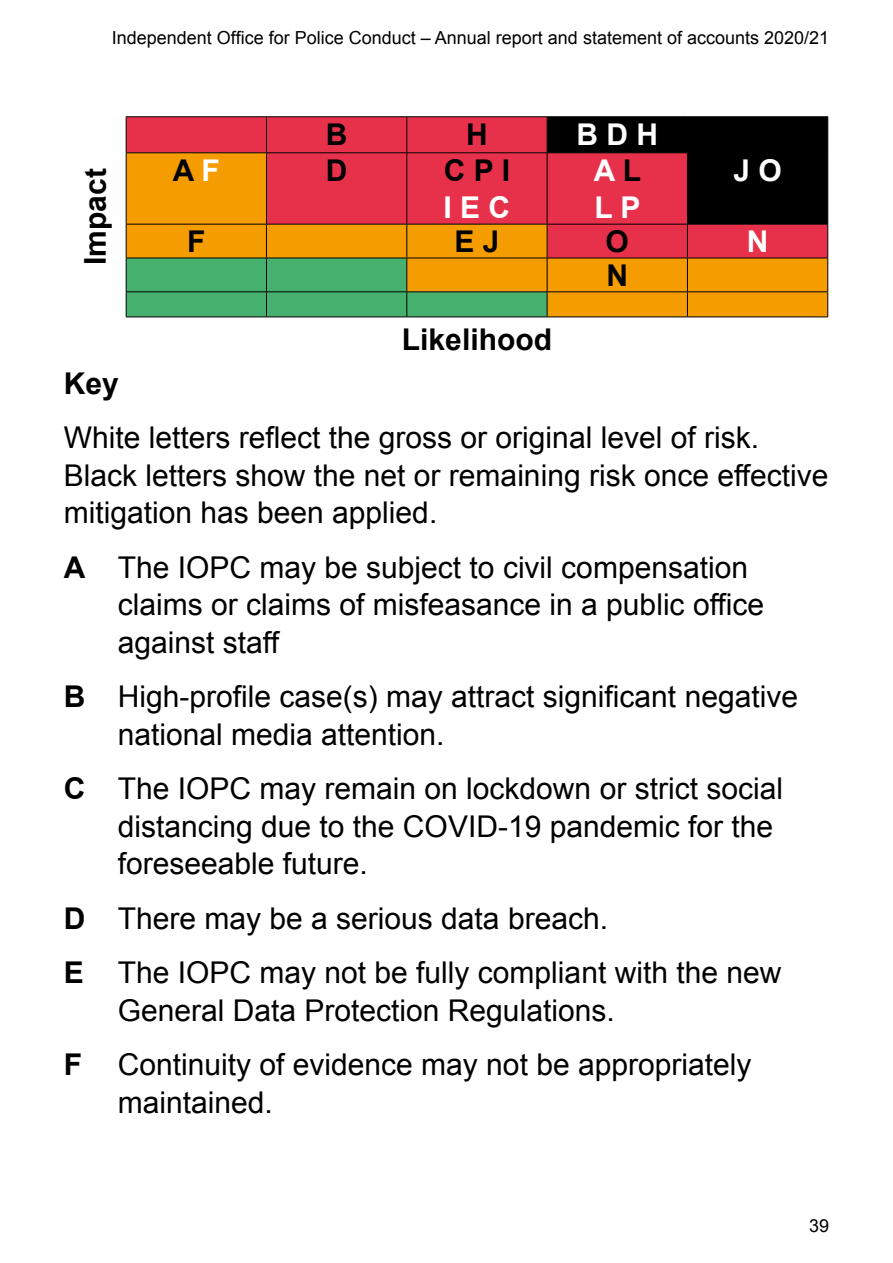
<style>
.page{position:relative;width:893px;height:1263px;background:#fff}
.page>*{position:absolute;margin:0;border:0;box-sizing:border-box;transform-origin:0 0}
.Body_Text{font:30px/37.5px "Arial";color:#000}
.Body_Text-2{font:700 30px/37.5px "Arial";color:#000}
.Body_Text-3{font:700 30px/37.5px "Arial";color:#fff}
.t1{font:18px "Arial";color:#000}
.s1{color:#fff}
.s2{color:#000}
.s3{font-weight:700}
</style>
<div class="page">
<hr style="left:126px;top:116px;width:140px;height:1px;background:#000">
<hr style="left:266px;top:116px;width:141px;height:1px;background:#000">
<hr style="left:407px;top:116px;width:140px;height:1px;background:#000">
<hr style="left:547px;top:116px;width:140px;height:1px;background:#000">
<hr style="left:687px;top:116px;width:141px;height:1px;background:#000">
<svg style="left:126px;top:117px;width:702px;height:200px;background:#ad5c2b"></svg>
<hr style="left:126px;top:317px;width:140px;height:1px;background:#000">
<hr style="left:266px;top:317px;width:141px;height:1px;background:#000">
<hr style="left:407px;top:317px;width:140px;height:1px;background:#000">
<hr style="left:547px;top:317px;width:140px;height:1px;background:#000">
<hr style="left:687px;top:317px;width:141px;height:1px;background:#000">
<p class="t1" style="left:112px;top:26px;width:719px">Independent Office for Police Conduct – Annual report and statement of accounts 2020/21</p>
<p class="Body_Text-2" style="left:78px;top:265px;width:98px;rotate:-90deg">Impact</p>
<p class="Body_Text-2" style="left:326px;top:116px;width:23px">B</p>
<p class="Body_Text-2" style="left:466px;top:116px;width:23px">H</p>
<p class="Body_Text-3" style="left:576px;top:116px;width:83px">B D H</p>
<p class="Body_Text-2" style="left:173px;top:152px;width:49px">A <span class="s1">F</span></p>
<p class="Body_Text-2" style="left:326px;top:152px;width:23px">D</p>
<p class="Body_Text-2" style="left:444px;top:152px;width:68px">C P I<br><span class="s1">I E C</span></p>
<p class="Body_Text-3" style="left:594px;top:152px;width:49px">A <span class="s2">L<br></span>L P</p>
<p class="Body_Text-3" style="left:733px;top:152px;width:50px">J O</p>
<p class="Body_Text-2" style="left:187px;top:224px;width:20px">F</p>
<p class="Body_Text-2" style="left:454px;top:224px;width:47px">E J</p>
<p class="Body_Text-2" style="left:606px;top:224px;width:25px">O</p>
<p class="Body_Text-3" style="left:747px;top:224px;width:23px">N</p>
<p class="Body_Text-2" style="left:606px;top:258px;width:23px">N</p>
<p class="Body_Text-2" style="left:402px;top:322px;width:152px">Likelihood</p>
<p class="Body_Text-2" style="left:64px;top:365px;width:57px">Key</p>
<p class="Body_Text" style="left:64px;top:419px;width:766px">White letters reflect the gross or original level of risk.<br>Black letters show the net or remaining risk once effective mitigation has been applied.</p>
<p class="Body_Text" style="left:118px;top:549px;width:648px;text-indent:-54px"><span class="s3">A</span> The IOPC may be subject to civil compensation claims or claims of misfeasance in a public office against staff</p>
<p class="Body_Text" style="left:118px;top:678px;width:682px;text-indent:-54px"><span class="s3">B</span> High-profile case(s) may attract significant negative national media attention.</p>
<p class="Body_Text" style="left:118px;top:770px;width:667px;text-indent:-54px"><span class="s3">C</span> The IOPC may remain on lockdown or strict social distancing due to the COVID-19 pandemic for the foreseeable future.</p>
<p class="Body_Text" style="left:64px;top:900px;width:546px"><span class="s3">D</span> There may be a serious data breach.</p>
<p class="Body_Text" style="left:118px;top:954px;width:665px;text-indent:-54px"><span class="s3">E</span> The IOPC may not be fully compliant with the new<br>General Data Protection Regulations.</p>
<p class="Body_Text" style="left:118px;top:1046px;width:635px;text-indent:-54px"><span class="s3">F</span> Continuity of evidence may not be appropriately maintained.</p>
<p class="t1" style="left:809px;top:1214px;width:22px">39</p>
</div>
